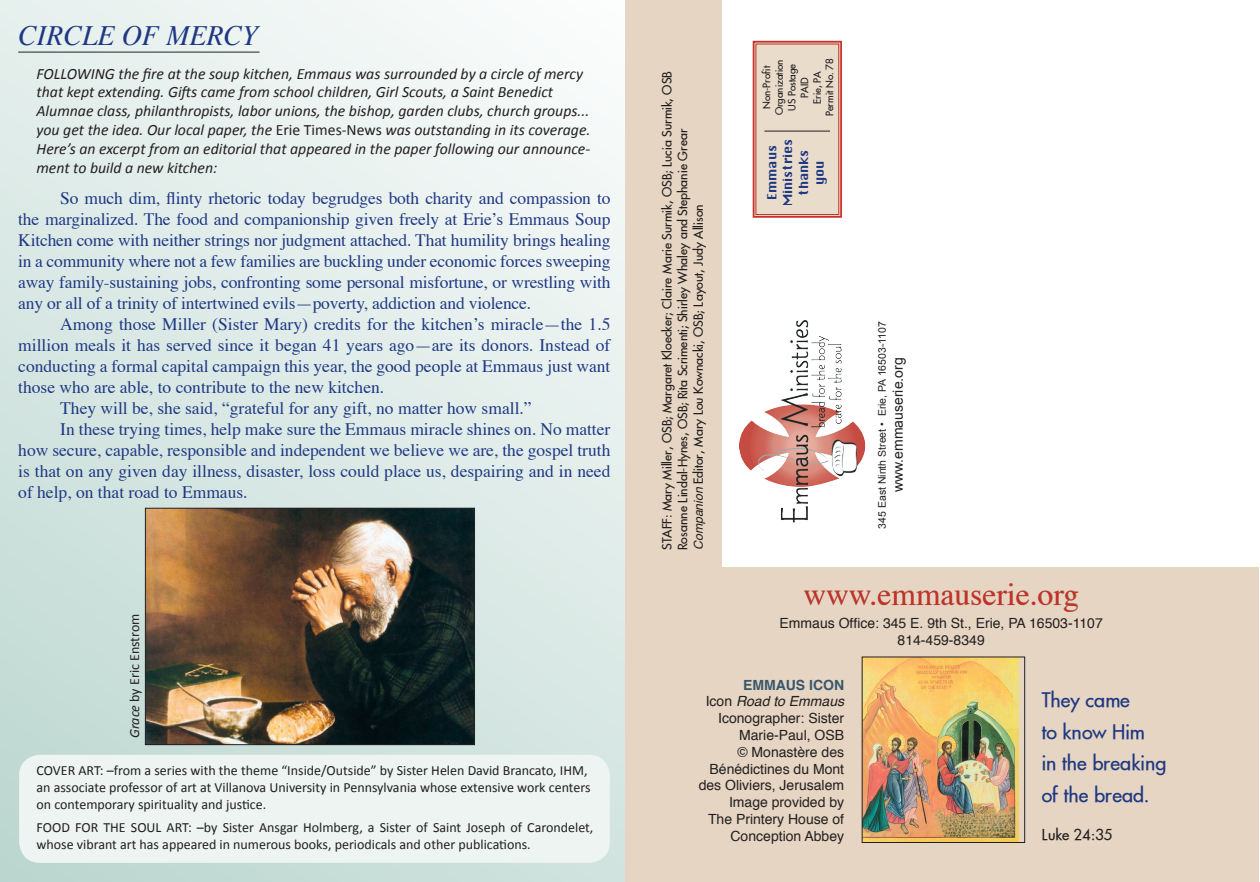
<style>
.page{position:relative;width:1260px;height:882px;background:#fff}
.page>*{position:absolute;margin:0;border:0;box-sizing:border-box;transform-origin:0 0}
.t1{font:31.5px "Times";color:#c53126}
.t2{font:italic 28px "Times";color:#1f3883}
.t3{font:21px/31.5px "Donata";color:#1f3883}
.t4{font:17.5px/21px "Times";color:#1f3883;text-align:justify}
.t5{font:italic 15.75px/18.9px "Calibri";color:#231f20}
.t6{font:15.75px "Donata";color:#231f20}
.t7{font:14px/16.8px "Calibri";color:#231f20}
.t8{font:14px/16.8px "Helvetica";color:#231f20;text-align:right}
.t9{font:14px "Arial";color:#231f20}
.t10{font:13.12px/15.8px "Donata";color:#231f20}
.t11{font:12.25px/15.8px "Chicago";color:#1f3883;text-align:center}
.t12{font:10.5px/12.6px "Donata";color:#231f20;text-align:center}
.t13{font:10.5px "Arial";color:#231f20}
.s1{font-style:normal}
.s2{font-style:italic}
.s3{font-family:"Helvetica";font-style:italic;font-size:12.25px}
.s4{font-weight:700;color:#39576c}
</style>
<div class="page">
<div style="left:0;top:0;width:626px;height:882px;background:linear-gradient(to bottom,#f1f7f5,#c5dcd6)"></div>
<div style="left:19px;top:755px;width:591px;height:108px;background:#edf4f2;border-radius:21px"></div>
<hr style="left:18px;top:52px;width:242px;height:1px;background:#231f20">
<div style="left:626px;top:0;width:633px;height:882px;background:#e5d5c2"></div>
<div style="left:722px;top:0;width:538px;height:566px;background:#fff"></div>
<svg style="left:752px;top:40px;width:90px;height:178px;background:#e6cfbf"></svg>
<div style="left:756px;top:44px;width:83px;height:171px;border:1px solid #c53126"></div>
<hr style="left:764px;top:131px;width:66px;height:1px;background:#231f20">
<img style="left:739px;top:320px;width:127px;height:203px">
<img style="left:864px;top:659px;width:155px;height:182px">
<div style="left:862px;top:657px;width:163px;height:186px;border:1px solid #231f20"></div>
<div style="left:804px;top:584px;width:274px;height:28px;background:#231f20;opacity:.3"></div>
<img style="left:147px;top:510px;width:326px;height:233px">
<div style="left:145px;top:508px;width:330px;height:237px;border:1px solid #231f20"></div>
<h2 class="t2" style="left:18px;top:18px;width:241px">CIRCLE OF MERCY</h2>
<p class="t5" style="left:37px;top:63px;width:556px">FOLLOWING the fire at the soup kitchen, Emmaus was surrounded by a circle of mercy that kept extending. Gifts came from school children, Girl Scouts, a Saint Benedict Alumnae class, philanthropists, labor unions, the bishop, garden clubs, church groups... you get the idea. Our local paper, the <span class="s1">Erie Times-News</span> was outstanding in its coverage.<br>Here’s an excerpt from an editorial that appeared in the paper following our announce&shy;ment to build a new kitchen:</p>
<p class="t4" style="left:18px;top:188px;width:594px;text-indent:42px">So much dim, flinty rhetoric today begrudges both charity and compassion to the marginalized. The food and companionship given freely at Erie’s Emmaus Soup Kitchen come with neither strings nor judgment attached. That humility brings healing in a community where not a few families are buckling under economic forces sweeping away family-sustaining jobs, confronting some personal misfortune, or wrestling with any or all of a trinity of intertwined evils—poverty, addiction and violence.</p>
<p class="t4" style="left:60px;top:314px;width:552px">Among those Miller (Sister Mary) credits for the kitchen’s miracle—the 1.5</p>
<p class="t4" style="left:18px;top:335px;width:594px">million meals it has served since it began 41 years ago—are its donors. Instead of</p>
<p class="t4" style="left:18px;top:356px;width:594px">conducting a formal capital campaign this year, the good people at Emmaus just want</p>
<p class="t4" style="left:18px;top:377px;width:367px">those who are able, to contribute to the new kitchen.</p>
<p class="t4" style="left:60px;top:398px;width:473px">They will be, she said, “grateful for any gift, no matter how small.”</p>
<p class="t4" style="left:60px;top:419px;width:552px">In these trying times, help make sure the Emmaus miracle shines on. No matter</p>
<p class="t4" style="left:18px;top:440px;width:594px">how secure, capable, responsible and independent we believe we are, the gospel truth</p>
<p class="t4" style="left:18px;top:461px;width:594px">is that on any given day illness, disaster, loss could place us, despairing and in need</p>
<p class="t4" style="left:18px;top:482px;width:231px">of help, on that road to Emmaus.</p>
<p class="t7" style="left:125px;top:738px;width:126px;rotate:-90deg"><span class="s2">Grace</span> by Eric Enstrom</p>
<p class="t7" style="left:37px;top:762px;width:556px">COVER ART: –from a series with the theme “Inside/Outside” by Sister Helen David Brancato, IHM, an associate professor of art at Villanova University in Pennsylvania whose extensive work centers on contemporary spirituality and justice.</p>
<p class="t7" style="left:37px;top:818px;width:558px">FOOD FOR THE SOUL ART: –by Sister Ansgar Holmberg, a Sister of Saint Joseph of Carondelet, whose vibrant art has appeared in numerous books, periodicals and other publications.</p>
<p class="t10" style="left:659px;top:550px;width:480px;rotate:-90deg">STAFF: Mary Miller, OSB; Margaret Kloecker; Claire Marie Surmik, OSB; Lucia Surmik, OSB<br>Rosanne Lindal-Hynes, OSB; Rita Scrimenti; Shirley Whaley and Stephanie Grear<br><span class="s3">Companion</span> Editor, Mary Lou Kownacki, OSB; Layout, Judy Allison</p>
<p class="t12" style="left:761px;top:116px;width:59px;rotate:-90deg">Non-Profit<br>Organization<br>US Postage<br>PAID<br>Erie, PA<br>Permit No. 78</p>
<p class="t11" style="left:765px;top:206px;width:69px;rotate:-90deg">Emmaus<br>Ministries thanks you</p>
<p class="t13" style="left:875px;top:529px;width:209px;rotate:-90deg">345 East Ninth Street • Erie, PA 16503-1107</p>
<p class="t9" style="left:889px;top:492px;width:136px;rotate:-90deg">www.emmauserie.org</p>
<h1 class="t1" style="left:803px;top:575px;width:277px">www.emmauserie.org</h1>
<p class="t8" style="left:780px;top:615px;width:325px;text-align:center">Emmaus Office: 345 E. 9th St., Erie, PA 16503-1107<br>814-459-8349</p>
<p class="t8" style="left:699px;top:677px;width:147px"><span class="s4">EMMAUS ICON<br></span>Icon <span class="s2">Road to Emmaus<br></span>Iconographer: Sister<br>Marie-Paul, OSB<br>© Monastère des<br>Bénédictines du Mont des Oliviers, Jerusalem<br>Image provided by<br>The Printery House of<br>Conception Abbey</p>
<p class="t3" style="left:1042px;top:685px;width:126px">They came<br>to know Him<br>in the breaking of the bread.</p>
<p class="t6" style="left:1042px;top:826px;width:72px">Luke 24:35</p>
</div>
